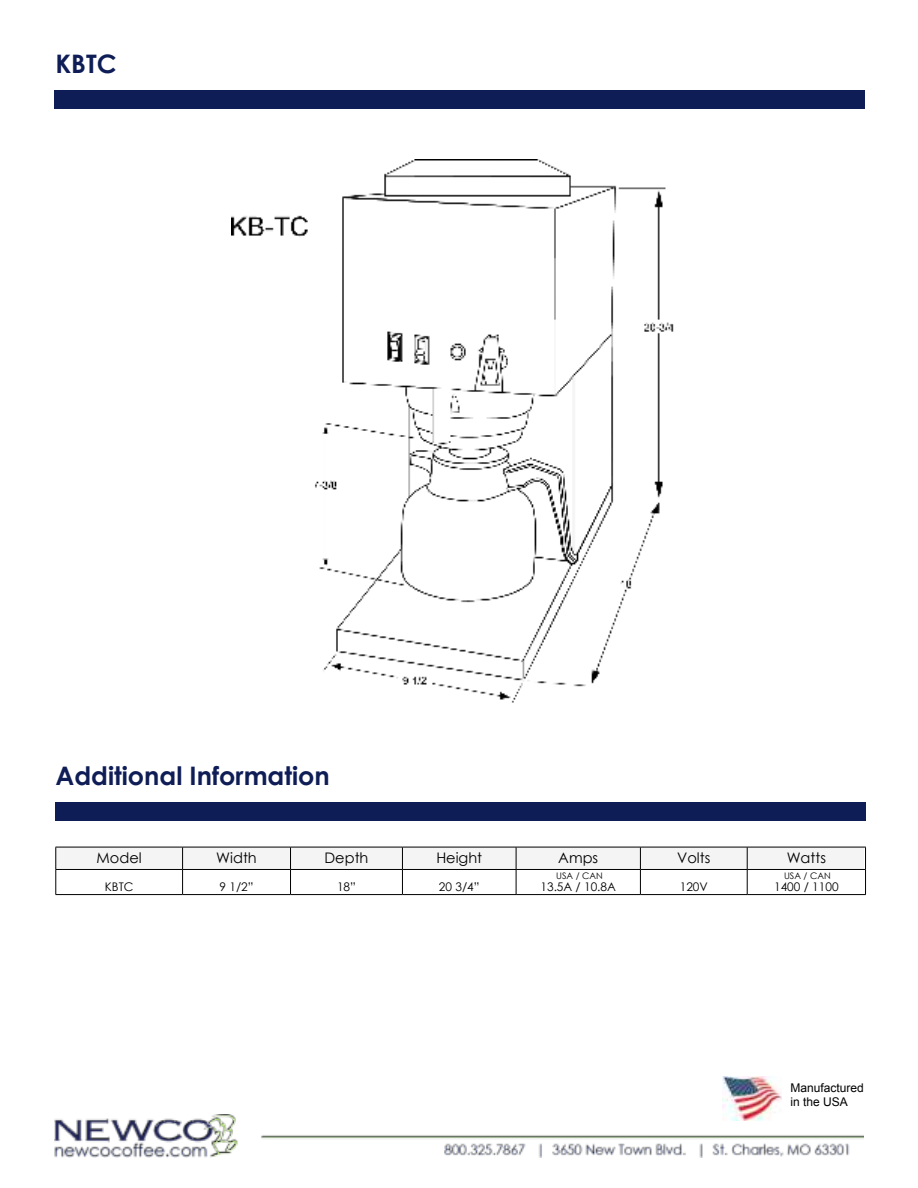
<style>
.page{position:relative;width:918px;height:1188px;background:#fff}
.page>*{position:absolute;margin:0;border:0;box-sizing:border-box;transform-origin:0 0}
.t1{font:700 25.5px "Century Gothic";color:#0f1d56}
.t2{font:14.55px "Century Gothic";color:#000}
.t3{font:12px/14.4px "Arial";color:#000}
.t4{font:11.85px "Century Gothic";color:#000}
.t5{font:9px "Century Gothic";color:#000}
</style>
<div class="page">
<img style="left:231px;top:159px;width:443px;height:544px">
<img style="left:54px;top:1115px;width:810px;height:43px">
<div style="left:54px;top:90px;width:810px;height:19px;background:#0f1d56"></div>
<div style="left:56px;top:802px;width:810px;height:19px;background:#0f1d56"></div>
<img style="left:723px;top:1076px;width:58px;height:45px">
<div style="left:56px;top:848px;width:808px;height:21px;background:#f4f4f4"></div>
<hr style="left:56px;top:847px;width:127px;height:1px;background:#000">
<hr style="left:183px;top:847px;width:108px;height:1px;background:#000">
<hr style="left:291px;top:847px;width:111px;height:1px;background:#000">
<hr style="left:402px;top:847px;width:114px;height:1px;background:#000">
<hr style="left:516px;top:847px;width:124px;height:1px;background:#000">
<hr style="left:640px;top:847px;width:107px;height:1px;background:#000">
<hr style="left:747px;top:847px;width:119px;height:1px;background:#000">
<hr style="left:56px;top:869px;width:127px;height:1px;background:#000">
<svg style="left:56px;top:847px;width:1px;height:47px"></svg>
<hr style="left:183px;top:869px;width:108px;height:1px;background:#000">
<svg style="left:182px;top:847px;width:1px;height:47px"></svg>
<hr style="left:291px;top:869px;width:111px;height:1px;background:#000">
<svg style="left:290px;top:847px;width:1px;height:47px"></svg>
<hr style="left:402px;top:869px;width:114px;height:1px;background:#000">
<svg style="left:402px;top:847px;width:1px;height:47px"></svg>
<hr style="left:516px;top:869px;width:124px;height:1px;background:#000">
<svg style="left:516px;top:847px;width:1px;height:47px"></svg>
<hr style="left:640px;top:869px;width:107px;height:1px;background:#000">
<svg style="left:640px;top:847px;width:1px;height:47px"></svg>
<hr style="left:747px;top:869px;width:119px;height:1px;background:#000">
<svg style="left:747px;top:847px;width:1px;height:47px"></svg>
<svg style="left:865px;top:847px;width:1px;height:47px"></svg>
<hr style="left:56px;top:894px;width:127px;height:1px;background:#000">
<hr style="left:183px;top:894px;width:108px;height:1px;background:#000">
<hr style="left:291px;top:894px;width:111px;height:1px;background:#000">
<hr style="left:402px;top:894px;width:114px;height:1px;background:#000">
<hr style="left:516px;top:894px;width:124px;height:1px;background:#000">
<hr style="left:640px;top:894px;width:107px;height:1px;background:#000">
<hr style="left:747px;top:894px;width:119px;height:1px;background:#000">
<h1 class="t1" style="left:56px;top:49px;width:63px">KBTC</h1>
<h1 class="t1" style="left:56px;top:761px;width:276px">Additional Information</h1>
<p class="t2" style="left:97px;top:848px;width:47px">Model</p>
<p class="t2" style="left:216px;top:848px;width:42px">Width</p>
<p class="t2" style="left:325px;top:848px;width:45px">Depth</p>
<p class="t2" style="left:436px;top:848px;width:47px">Height</p>
<p class="t2" style="left:558px;top:848px;width:41px">Amps</p>
<p class="t2" style="left:677px;top:850px;width:35px">Volts</p>
<p class="t2" style="left:787px;top:850px;width:41px">Watts</p>
<p class="t4" style="left:105px;top:879px;width:30px">KBTC</p>
<p class="t4" style="left:220px;top:879px;width:36px">9 1/2”</p>
<p class="t4" style="left:337px;top:879px;width:20px">18”</p>
<p class="t4" style="left:439px;top:879px;width:42px">20 3/4”</p>
<p class="t4" style="left:540px;top:879px;width:77px">13.5A / 10.8A</p>
<p class="t4" style="left:680px;top:879px;width:30px">120V</p>
<p class="t4" style="left:774px;top:879px;width:66px">1400 / 1100</p>
<p class="t5" style="left:556px;top:870px;width:48px">USA / CAN</p>
<p class="t5" style="left:784px;top:870px;width:48px">USA / CAN</p>
<p class="t3" style="left:791px;top:1080px;width:75px">Manufactured in the USA</p>
</div>
